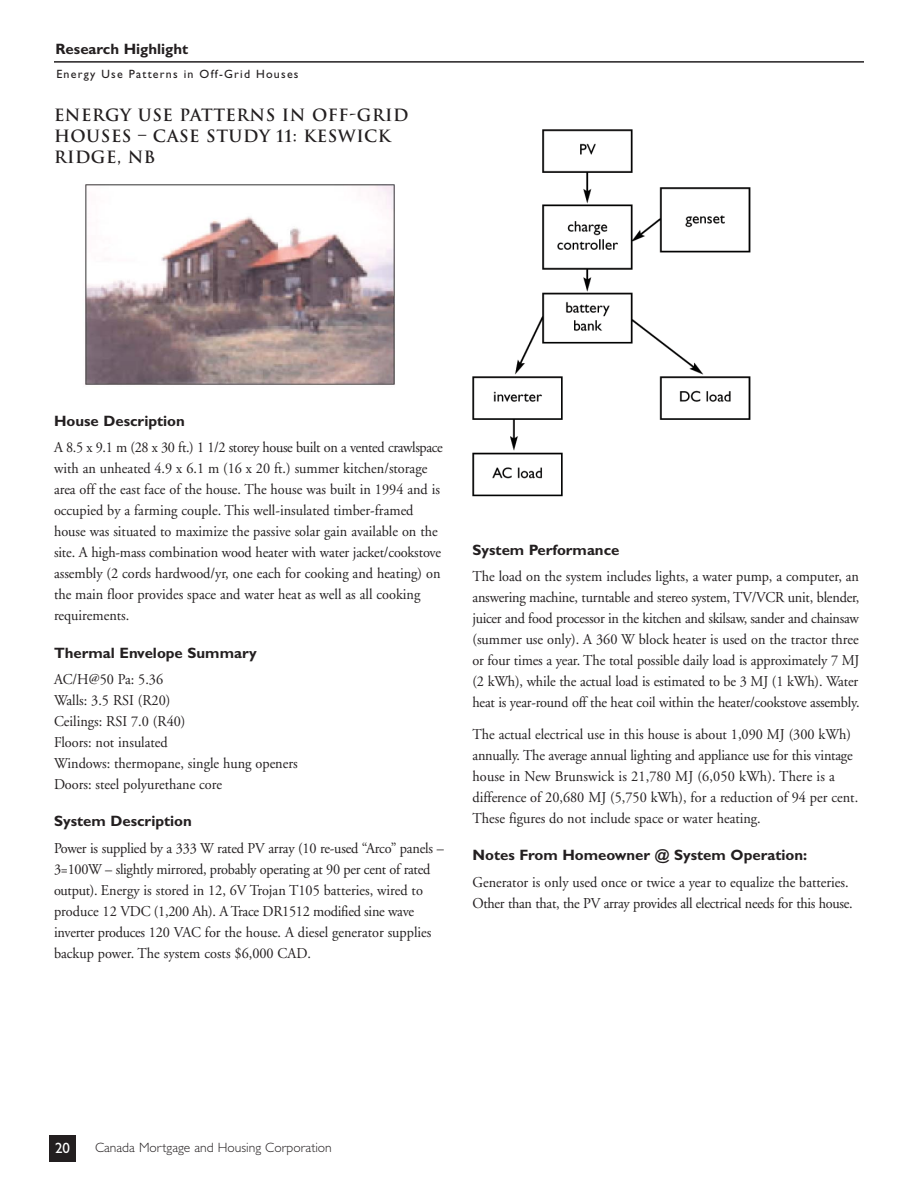
<style>
.page{position:relative;width:918px;height:1188px;background:#fff}
.page>*{position:absolute;margin:0;border:0;box-sizing:border-box;transform-origin:0 0}
.t1{font:700 16.5px/21px "Trajan";letter-spacing:.035em;color:#231f20}
.t2{font:15px/21px "Adobe Garamond";color:#231f20;scale:.95 1}
.t3{font:700 15px "Gill Sans Std";color:#231f20}
.t4{font:15px/21px "Adobe Garamond";letter-spacing:-.02em;color:#231f20;scale:.95 1}
.t5{font:15px "Gill Sans Std";color:#fff}
.t6{font:300 13.5px "Gill Sans Std";color:#231f20}
.t7{font:12px "Gill Sans Std";letter-spacing:.1em;color:#231f20}
</style>
<div class="page">
<div style="left:49px;top:1135px;width:27px;height:27px;background:#231f20"></div>
<hr style="left:54px;top:61px;width:810px;height:2px;background:#231f20">
<img style="left:472px;top:129px;width:279px;height:368px">
<img style="left:85px;top:185px;width:310px;height:200px">
<p class="t3" style="left:56px;top:43px;width:134px">Research Highlight</p>
<p class="t7" style="left:56px;top:70px;width:244px">Energy Use Patterns in Off-Grid Houses</p>
<p class="t1" style="left:54px;top:105px;width:356px">ENERGY USE PATTERNS IN OFF-GRID<br>HOUSES – CASE STUDY 11: KESWICK<br>RIDGE, NB</p>
<p class="t3" style="left:54px;top:415px;width:132px">House Description</p>
<p class="t2" style="left:54px;top:438px;width:411px">A 8.5 x 9.1 m (28 x 30 ft.) 1 1/2 storey house built on a vented crawlspace with an unheated 4.9 x 6.1 m (16 x 20 ft.) summer kitchen/storage area off the east face of the house. The house was built in 1994 and is occupied by a farming couple. This well-insulated timber-framed house was situated to maximize the passive solar gain available on the site. A high-mass combination wood heater with water jacket/cookstove assembly (2 cords hardwood/yr, one each for cooking and heating) on the main floor provides space and water heat as well as all cooking requirements.</p>
<p class="t3" style="left:54px;top:647px;width:204px">Thermal Envelope Summary</p>
<p class="t2" style="left:54px;top:670px;width:258px">AC/H@50 Pa: 5.36<br>Walls: 3.5 RSI (R20)<br>Ceilings: RSI 7.0 (R40)<br>Floors: not insulated<br>Windows: thermopane, single hung openers<br>Doors: steel polyurethane core</p>
<p class="t3" style="left:54px;top:815px;width:139px">System Description</p>
<p class="t2" style="left:54px;top:839px;width:412px">Power is supplied by a 333 W rated PV array (10 re-used “Arco” panels – 3=100W – slightly mirrored, probably operating at 90 per cent of rated output). Energy is stored in 12, 6V Trojan T105 batteries, wired to produce 12 VDC (1,200 Ah). A Trace DR1512 modified sine wave inverter produces 120 VAC for the house. A diesel generator supplies backup power. The system costs $6,000 CAD.</p>
<p class="t3" style="left:472px;top:544px;width:149px">System Performance</p>
<p class="t2" style="left:472px;top:567px;width:409px;text-align:justify">The load on the system includes lights, a water pump, a computer, an answering machine, turntable and stereo system, TV/VCR unit, blender, juicer and food processor in the kitchen and skilsaw, sander and chainsaw (summer use only). A 360 W block heater is used on the tractor three or four times a year. The total possible daily load is approximately 7 MJ (2 kWh), while the actual load is estimated to be 3 MJ (1 kWh). Water heat is year-round off the heat coil within the heater/cookstove assembly.</p>
<p class="t2" style="left:472px;top:725px;width:408px">The actual electrical use in this house is about 1,090 MJ (300 kWh) annually. The average annual lighting and appliance use for this vintage house in New Brunswick is 21,780 MJ (6,050 kWh). There is a difference of 20,680 MJ (5,750 kWh), for a reduction of 94 per cent.<br>These figures do not include space or water heating.</p>
<p class="t3" style="left:472px;top:850px;width:336px">Notes From Homeowner @ System Operation:</p>
<p class="t4" style="left:472px;top:873px;width:402px">Generator is only used once or twice a year to equalize the batteries.<br>Other than that, the PV array provides all electrical needs for this house.</p>
<p class="t5" style="left:55px;top:1142px;width:16px">20</p>
<p class="t6" style="left:95px;top:1142px;width:238px">Canada Mortgage and Housing Corporation</p>
</div>
